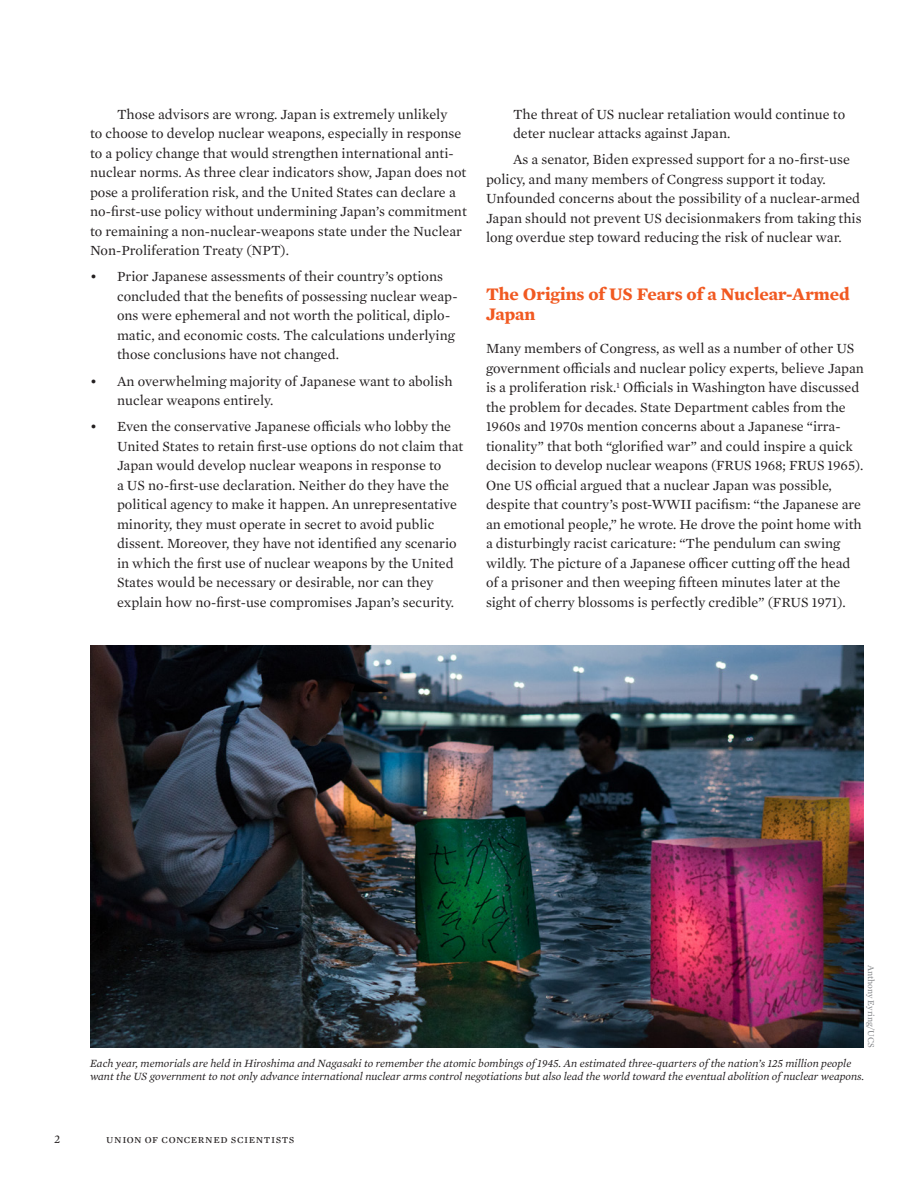
<style>
.page{position:relative;width:918px;height:1188px;background:#fff}
.page>*{position:absolute;margin:0;border:0;box-sizing:border-box;transform-origin:0 0}
.First-level_subhead{font:700 18px/20.2px "Mercury Text G1";color:#f15921}
.Body_Text__first_par{font:14.25px/19.5px "Mercury Text G1";color:#231f20}
.Body_Text__w__indent{font:14.25px/19.5px "Mercury Text G1";color:#231f20}
.Body_text__last_sect{font:14.25px/19.5px "Mercury Text G1";color:#231f20}
.t1{font:12px "Mercury Text G1";letter-spacing:.045em;color:#231f20}
.Photo_caption_text{font:italic 11.25px/13.5px "Mercury Text G1";letter-spacing:-.005em;color:#231f20}
.Photo_credit__rj{font:9px "Mercury Text G1";color:#808285}
</style>
<div class="page">
<img style="left:90px;top:646px;width:774px;height:402px">
<p class="Body_Text__w__indent" style="left:90px;top:103px;width:378px;text-indent:27px">Those advisors are wrong. Japan is extremely unlikely<br>to choose to develop nuclear weapons, especially in response to a policy change that would strengthen international anti&shy;nuclear norms. As three clear indicators show, Japan does not pose a proliferation risk, and the United States can declare a no-first-use policy without undermining Japan’s commitment to remaining a non-nuclear-weapons state under the Nuclear Non-Proliferation Treaty (NPT).</p>
<p class="Body_Text__first_par" style="left:117px;top:266px;width:342px;text-indent:-27px">• Prior Japanese assessments of their country’s options concluded that the benefits of possessing nuclear weap&shy;ons were ephemeral and not worth the political, diplo&shy;matic, and economic costs. The calculations underlying those conclusions have not changed.</p>
<p class="Body_Text__first_par" style="left:117px;top:370px;width:337px;text-indent:-27px">• An overwhelming majority of Japanese want to abolish nuclear weapons entirely.</p>
<p class="Body_Text__first_par" style="left:117px;top:416px;width:348px;text-indent:-27px">• Even the conservative Japanese officials who lobby the United States to retain first-use options do not claim that Japan would develop nuclear weapons in response to<br>a US no-first-use declaration. Neither do they have the political agency to make it happen. An unrepresentative minority, they must operate in secret to avoid public dissent. Moreover, they have not identified any scenario in which the first use of nuclear weapons by the United States would be necessary or desirable, nor can they explain how no-first-use compromises Japan’s security.</p>
<p class="Body_Text__first_par" style="left:513px;top:103px;width:334px">The threat of US nuclear retaliation would continue to deter nuclear attacks against Japan.</p>
<p class="Body_text__last_sect" style="left:486px;top:149px;width:377px;text-indent:27px">As a senator, Biden expressed support for a no-first-use policy, and many members of Congress support it today.<br>Unfounded concerns about the possibility of a nuclear-armed Japan should not prevent US decisionmakers from taking this long overdue step toward reducing the risk of nuclear war.</p>
<p class="First-level_subhead" style="left:486px;top:283px;width:365px">The Origins of US Fears of a Nuclear-Armed<br>Japan</p>
<p class="Body_Text__first_par" style="left:486px;top:338px;width:379px">Many members of Congress, as well as a number of other US government officials and nuclear policy experts, believe Japan is a proliferation risk.<sup>1</sup> Officials in Washington have discussed the problem for decades. State Department cables from the 1960s and 1970s mention concerns about a Japanese “irra&shy;tionality” that both “glorified war” and could inspire a quick decision to develop nuclear weapons (FRUS 1968; FRUS 1965).<br>One US official argued that a nuclear Japan was possible, despite that country’s post-WWII pacifism: “the Japanese are an emotional people,” he wrote. He drove the point home with a disturbingly racist caricature: “The pendulum can swing wildly. The picture of a Japanese officer cutting off the head of a prisoner and then weeping fifteen minutes later at the sight of cherry blossoms is perfectly credible” (FRUS 1971).</p>
<p class="Photo_credit__rj" style="left:878px;top:965px;width:84px;rotate:90deg">Anthony Eyring/UCS</p>
<p class="Photo_caption_text" style="left:90px;top:1055px;width:775px">Each year, memorials are held in Hiroshima and Nagasaki to remember the atomic bombings of 1945. An estimated three-quarters of the nation’s 125 million people want the US government to not only advance international nuclear arms control negotiations but also lead the world toward the eventual abolition of nuclear weapons.</p>
<p class="t1" style="left:54px;top:1130px;width:8px">2</p>
<p class="t1" style="left:106px;top:1130px;width:190px">union of concerned scientists</p>
</div>
